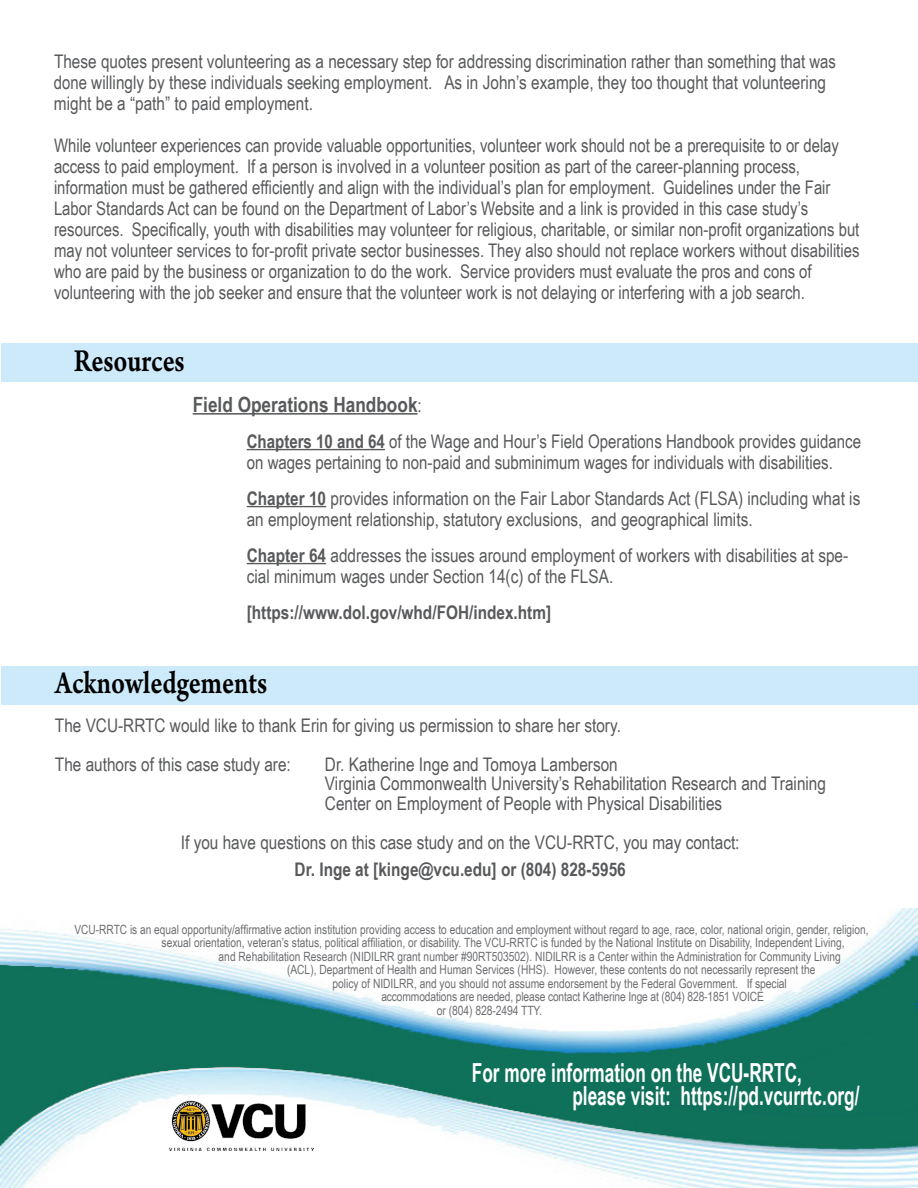
<style>
.page{position:relative;width:918px;height:1188px;background:#fff}
.page>*{position:absolute;margin:0;border:0;box-sizing:border-box;transform-origin:0 0}
.t1{font:33.75px "Arno Pro Smbd Sm Text";letter-spacing:-.005em;color:#000;scale:.8 1}
.t2{font:700 26.25px/22.5px "Arial Narrow";color:#fff;scale:.8 1}
.t3{font:700 21px "Arial Narrow";color:#58595b}
.t4{font:18.75px/21px "Arial Narrow";color:#58595b}
.t5{font:700 18.75px "Arial Narrow";color:#58595b}
.t6{font:12.75px "Arial Narrow";color:#6d6e71}
.s1{font-weight:400;font-size:18.75px}
.s2{font-weight:700}
</style>
<div class="page">
<img style="left:0;top:908px;width:918px;height:280px">
<img style="left:170px;top:1101px;width:143px;height:49px">
<div style="left:1px;top:666px;width:917px;height:39px;background:#cceafa"></div>
<div style="left:2px;top:343px;width:916px;height:39px;background:#cceafa"></div>
<hr style="left:193px;top:413px;width:225px;height:2px;background:#58595b">
<hr style="left:247px;top:449px;width:138px;height:1px;background:#58595b">
<hr style="left:247px;top:506px;width:79px;height:1px;background:#58595b">
<hr style="left:247px;top:563px;width:79px;height:1px;background:#58595b">
<p class="t4" style="left:54px;top:50px;width:784px">These quotes present volunteering as a necessary step for addressing discrimination rather than something that was done willingly by these individuals seeking employment. As in John’s example, they too thought that volunteering might be a “path” to paid employment.</p>
<p class="t4" style="left:54px;top:134px;width:807px">While volunteer experiences can provide valuable opportunities, volunteer work should not be a prerequisite to or delay access to paid employment. If a person is involved in a volunteer position as part of the career-planning process, information must be gathered efficiently and align with the individual’s plan for employment. Guidelines under the Fair Labor Standards Act can be found on the Department of Labor’s Website and a link is provided in this case study’s resources. Specifically, youth with disabilities may volunteer for religious, charitable, or similar non-profit organizations but may not volunteer services to for-profit private sector businesses. They also should not replace workers without disabilities who are paid by the business or organization to do the work. Service providers must evaluate the pros and cons of volunteering with the job seeker and ensure that the volunteer work is not delaying or interfering with a job search.</p>
<h1 class="t1" style="left:74px;top:341px;width:140px">Resources</h1>
<p class="t3" style="left:193px;top:388px;width:231px">Field Operations Handbook<span class="s1">:</span></p>
<p class="t4" style="left:247px;top:430px;width:616px"><span class="s2">Chapters 10 and 64</span> of the Wage and Hour’s Field Operations Handbook provides guidance on wages pertaining to non-paid and subminimum wages for individuals with disabilities.</p>
<p class="t4" style="left:247px;top:487px;width:615px"><span class="s2">Chapter 10</span> provides information on the Fair Labor Standards Act (FLSA) including what is an employment relationship, statutory exclusions, and geographical limits.</p>
<p class="t4" style="left:247px;top:544px;width:603px"><span class="s2">Chapter 64</span> addresses the issues around employment of workers with disabilities at spe&shy;cial minimum wages under Section 14(c) of the FLSA.</p>
<p class="t5" style="left:247px;top:598px;width:306px">[https://www.dol.gov/whd/FOH/index.htm]</p>
<h1 class="t1" style="left:55px;top:663px;width:267px">Acknowledgements</h1>
<p class="t4" style="left:55px;top:705px;width:568px;line-height:39px">The VCU-RRTC would like to thank Erin for giving us permission to share her story.<br>The authors of this case study are:</p>
<p class="t4" style="left:325px;top:754px;width:503px;line-height:19.5px">Dr. Katherine Inge and Tomoya Lamberson<br>Virginia Commonwealth University’s Rehabilitation Research and Training<br>Center on Employment of People with Physical Disabilities</p>
<p class="t4" style="left:181px;top:831px;width:560px">If you have questions on this case study and on the VCU-RRTC, you may contact:</p>
<p class="t5" style="left:295px;top:855px;width:333px">Dr. Inge at [kinge@vcu.edu] or (804) 828-5956</p>
<p class="t6" style="left:74px;top:920px;width:796px">VCU-RRTC is an equal opportunity/affirmative action institution providing access to education and employment without regard to age, race, color, national origin, gender, religion,</p>
<p class="t6" style="left:162px;top:933px;width:685px">sexual orientation, veteran’s status, political affiliation, or disability. The VCU-RRTC is funded by the National Institute on Disability, Independent Living,</p>
<p class="t6" style="left:219px;top:947px;width:624px">and Rehabilitation Research (NIDILRR grant number #90RT503502). NIDILRR is a Center within the Administration for Community Living</p>
<p class="t6" style="left:287px;top:960px;width:530px">(ACL), Department of Health and Human Services (HHS). However, these contents do not necessarily represent the</p>
<p class="t6" style="left:333px;top:974px;width:456px">policy of NIDILRR, and you should not assume endorsement by the Federal Government. If special</p>
<p class="t6" style="left:381px;top:987px;width:384px">accommodations are needed, please contact Katherine Inge at (804) 828-1851 VOICE</p>
<p class="t6" style="left:437px;top:1001px;width:107px">or (804) 828-2494 TTY.</p>
<h2 class="t2" style="left:572px;top:1060px;width:360px;text-indent:-101px">For more information on the VCU-RRTC, please visit: https://pd.vcurrtc.org/</h2>
</div>
